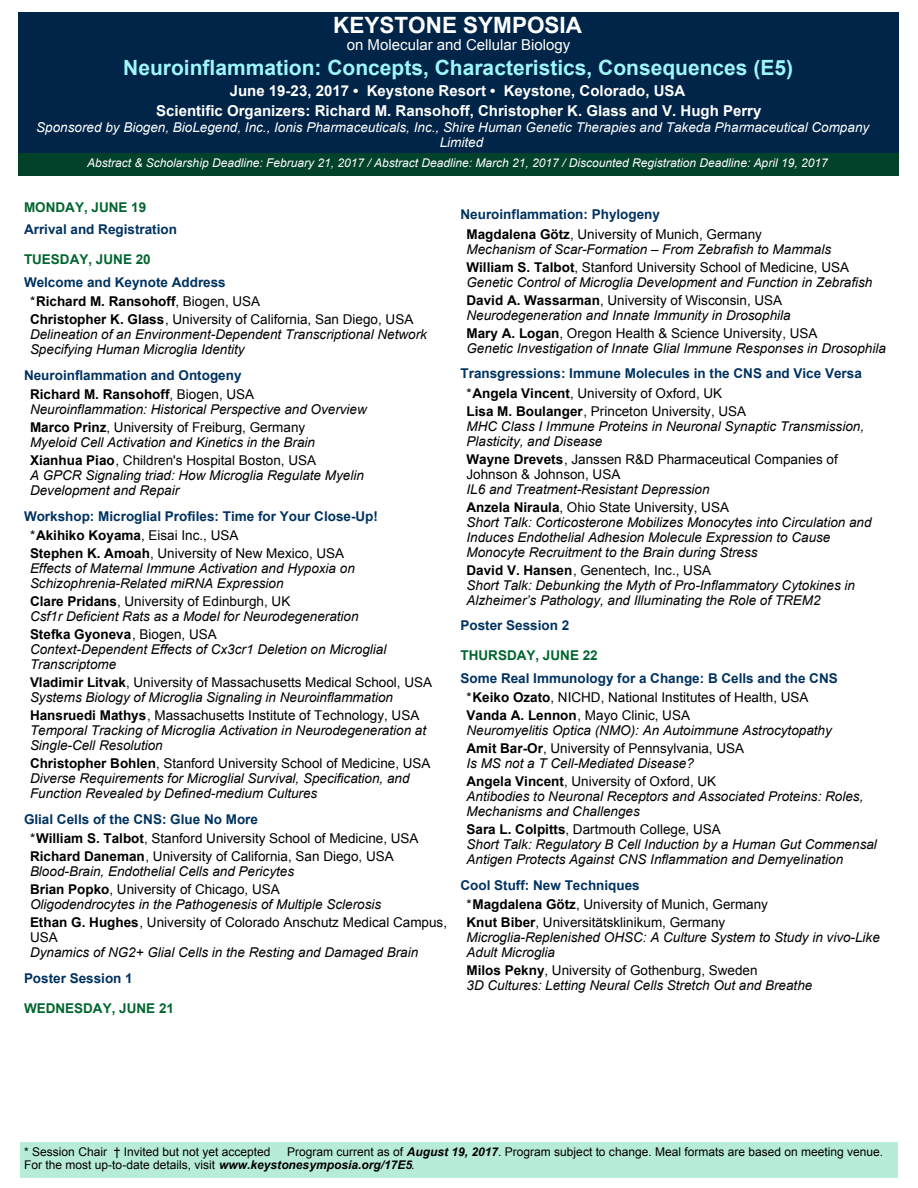
<style>
.page{position:relative;width:918px;height:1188px;background:#fff}
.page>*{position:absolute;margin:0;border:0;box-sizing:border-box;transform-origin:0 0}
.t1{font:700 22.5px "Arial";color:#fff}
.t2{font:700 21px "Arial";color:#9df7fd}
.t3{font:700 15px/19.5px "Arial";color:#fff;text-align:center}
.t4{font:15px "Arial";color:#fff}
.t5{font:italic 13.5px/15px "Arial";color:#000}
.t6{font:700 13.5px/19.5px "Arial";color:#003260}
.t7{font:13.5px/19.5px "Arial";color:#000}
.t8{font:italic 13.5px/15px "Arial";color:#fff}
.t9{font:700 13.5px "Arial";color:#00652e}
.t10{font:12px/13.5px "Arial";color:#000}
.t11{font:italic 12px "Arial";color:#fff}
.s1{font-weight:400;color:#000}
.s2{color:#000}
.s3{font-weight:700;font-style:normal}
.s4{font-style:normal}
.s5{font-weight:700;color:#003260}
.s6{font-weight:700}
.s7{font-weight:700;font-style:italic}
</style>
<div class="page">
<div style="left:20px;top:1142px;width:877px;height:36px;background:#b7ecd8"></div>
<div style="left:18px;top:12px;width:881px;height:141px;background:#012548"></div>
<div style="left:18px;top:153px;width:881px;height:23px;background:#02412a"></div>
<h1 class="t1" style="left:333px;top:17px;width:250px">KEYSTONE SYMPOSIA</h1>
<p class="t4" style="left:347px;top:39px;width:225px">on Molecular and Cellular Biology</p>
<h2 class="t2" style="left:123px;top:60px;width:671px">Neuroinflammation: Concepts, Characteristics, Consequences (E5)</h2>
<p class="t3" style="left:156px;top:82px;width:607px">June 19-23, 2017 • Keystone Resort • Keystone, Colorado, USA<br>Scientific Organizers: Richard M. Ransohoff, Christopher K. Glass and V. Hugh Perry</p>
<p class="t8" style="left:440px;top:121px;width:431px;text-indent:-404px">Sponsored by Biogen, BioLegend, Inc., Ionis Pharmaceuticals, Inc., Shire Human Genetic Therapies and Takeda Pharmaceutical Company<br>Limited</p>
<p class="t11" style="left:87px;top:158px;width:742px">Abstract &amp; Scholarship Deadline: February 21, 2017 / Abstract Deadline: March 21, 2017 / Discounted Registration Deadline: April 19, 2017</p>
<p class="t9" style="left:24px;top:202px;width:124px">MONDAY, JUNE 19</p>
<p class="t6" style="left:24px;top:221px;width:155px">Arrival and Registration</p>
<p class="t9" style="left:24px;top:254px;width:128px">TUESDAY, JUNE 20</p>
<p class="t6" style="left:30px;top:273px;width:232px;text-indent:-6px">Welcome and Keynote Address <span class="s1">*</span><span class="s2">Richard M. Ransohoff</span><span class="s1">, Biogen, USA</span></p>
<p class="t5" style="left:30px;top:313px;width:398px"><span class="s3">Christopher K. Glass</span><span class="s4">, University of California, San Diego, USA<br></span>Delineation of an Environment-Dependent Transcriptional Network<br>Specifying Human Microglia Identity</p>
<p class="t6" style="left:30px;top:366px;width:226px;text-indent:-6px">Neuroinflammation and Ontogeny<br><span class="s2">Richard M. Ransohoff</span><span class="s1">, Biogen, USA</span></p>
<p class="t5" style="left:30px;top:401px;width:338px;line-height:18px">Neuroinflammation: Historical Perspective and Overview<br><span class="s3">Marco Prinz</span><span class="s4">, University of Freiburg, Germany</span></p>
<p class="t5" style="left:30px;top:434px;width:288px;line-height:18px">Myeloid Cell Activation and Kinetics in the Brain<br><span class="s3">Xianhua Piao</span><span class="s4">, Children's Hospital Boston, USA</span></p>
<p class="t5" style="left:30px;top:469px;width:335px">A GPCR Signaling triad: How Microglia Regulate Myelin<br>Development and Repair</p>
<p class="t6" style="left:30px;top:507px;width:350px;text-indent:-6px">Workshop: Microglial Profiles: Time for Your Close-Up! <span class="s1">*</span><span class="s2">Akihiko Koyama</span><span class="s1">, Eisai Inc., USA</span></p>
<p class="t5" style="left:30px;top:547px;width:326px"><span class="s3">Stephen K. Amoah</span><span class="s4">, University of New Mexico, USA<br></span>Effects of Maternal Immune Activation and Hypoxia on<br>Schizophrenia-Related miRNA Expression</p>
<p class="t5" style="left:30px;top:595px;width:330px"><span class="s3">Clare Pridans</span><span class="s4">, University of Edinburgh, UK<br></span>Csf1r Deficient Rats as a Model for Neurodegeneration</p>
<p class="t5" style="left:30px;top:628px;width:358px"><span class="s3">Stefka Gyoneva</span><span class="s4">, Biogen, USA<br></span>Context-Dependent Effects of Cx3cr1 Deletion on Microglial<br>Transcriptome</p>
<p class="t5" style="left:30px;top:676px;width:404px"><span class="s3">Vladimir Litvak</span><span class="s4">, University of Massachusetts Medical School, USA<br></span>Systems Biology of Microglia Signaling in Neuroinflammation</p>
<p class="t5" style="left:30px;top:709px;width:398px"><span class="s3">Hansruedi Mathys</span><span class="s4">, Massachusetts Institute of Technology, USA<br></span>Temporal Tracking of Microglia Activation in Neurodegeneration at<br>Single-Cell Resolution</p>
<p class="t5" style="left:30px;top:757px;width:402px"><span class="s3">Christopher Bohlen</span><span class="s4">, Stanford University School of Medicine, USA<br></span>Diverse Requirements for Microglial Survival, Specification, and<br>Function Revealed by Defined-medium Cultures</p>
<p class="t7" style="left:30px;top:810px;width:390px;text-indent:-6px"><span class="s5">Glial Cells of the CNS: Glue No More<br></span>*<span class="s6">William S. Talbot</span>, Stanford University School of Medicine, USA</p>
<p class="t5" style="left:30px;top:850px;width:365px"><span class="s3">Richard Daneman</span><span class="s4">, University of California, San Diego, USA<br></span>Blood-Brain, Endothelial Cells and Pericytes</p>
<p class="t5" style="left:30px;top:883px;width:353px"><span class="s3">Brian Popko</span><span class="s4">, University of Chicago, USA<br></span>Oligodendrocytes in the Pathogenesis of Multiple Sclerosis</p>
<p class="t7" style="left:30px;top:916px;width:419px;line-height:15px"><span class="s6">Ethan G. Hughes</span>, University of Colorado Anschutz Medical Campus,<br>USA</p>
<p class="t5" style="left:30px;top:946px;width:390px">Dynamics of NG2+ Glial Cells in the Resting and Damaged Brain</p>
<p class="t6" style="left:24px;top:969px;width:110px">Poster Session 1</p>
<p class="t9" style="left:24px;top:1003px;width:152px">WEDNESDAY, JUNE 21</p>
<p class="t6" style="left:466px;top:206px;width:297px;text-indent:-6px">Neuroinflammation: Phylogeny<br><span class="s2">Magdalena Götz</span><span class="s1">, University of Munich, Germany</span></p>
<p class="t5" style="left:466px;top:241px;width:384px;line-height:18px">Mechanism of Scar-Formation – From Zebrafish to Mammals<br><span class="s3">William S. Talbot</span><span class="s4">, Stanford University School of Medicine, USA</span></p>
<p class="t5" style="left:466px;top:274px;width:407px;line-height:18px">Genetic Control of Microglia Development and Function in Zebrafish<br><span class="s3">David A. Wassarman</span><span class="s4">, University of Wisconsin, USA</span></p>
<p class="t5" style="left:466px;top:307px;width:353px;line-height:18px">Neurodegeneration and Innate Immunity in Drosophila<br><span class="s3">Mary A. Logan</span><span class="s4">, Oregon Health &amp; Science University, USA</span></p>
<p class="t5" style="left:466px;top:341px;width:421px">Genetic Investigation of Innate Glial Immune Responses in Drosophila</p>
<p class="t6" style="left:466px;top:365px;width:397px;text-indent:-6px">Transgressions: Immune Molecules in the CNS and Vice Versa <span class="s1">*</span><span class="s2">Angela Vincent</span><span class="s1">, University of Oxford, UK</span></p>
<p class="t5" style="left:466px;top:404px;width:399px"><span class="s3">Lisa M. Boulanger</span><span class="s4">, Princeton University, USA<br></span>MHC Class I Immune Proteins in Neuronal Synaptic Transmission,<br>Plasticity, and Disease</p>
<p class="t7" style="left:466px;top:453px;width:373px;line-height:15px"><span class="s6">Wayne Drevets</span>, Janssen R&amp;D Pharmaceutical Companies of<br>Johnson &amp; Johnson, USA</p>
<p class="t5" style="left:466px;top:481px;width:264px;line-height:18px">IL6 and Treatment-Resistant Depression<br><span class="s3">Anzela Niraula</span><span class="s4">, Ohio State University, USA</span></p>
<p class="t5" style="left:466px;top:515px;width:407px">Short Talk: Corticosterone Mobilizes Monocytes into Circulation and<br>Induces Endothelial Adhesion Molecule Expression to Cause<br>Monocyte Recruitment to the Brain during Stress</p>
<p class="t5" style="left:466px;top:563px;width:390px"><span class="s3">David V. Hansen</span><span class="s4">, Genentech, Inc., USA<br></span>Short Talk: Debunking the Myth of Pro-Inflammatory Cytokines in<br>Alzheimer’s Pathology, and Illuminating the Role of TREM2</p>
<p class="t6" style="left:460px;top:617px;width:110px">Poster Session 2</p>
<p class="t9" style="left:460px;top:650px;width:139px">THURSDAY, JUNE 22</p>
<p class="t6" style="left:466px;top:669px;width:373px;text-indent:-6px">Some Real Immunology for a Change: B Cells and the CNS <span class="s1">*</span><span class="s2">Keiko Ozato</span><span class="s1">, NICHD, National Institutes of Health, USA</span></p>
<p class="t5" style="left:466px;top:709px;width:367px"><span class="s3">Vanda A. Lennon</span><span class="s4">, Mayo Clinic, USA<br></span>Neuromyelitis Optica (NMO): An Autoimmune Astrocytopathy</p>
<p class="t5" style="left:466px;top:742px;width:279px"><span class="s3">Amit Bar-Or</span><span class="s4">, University of Pennsylvania, USA<br></span>Is MS not a T Cell-Mediated Disease?</p>
<p class="t5" style="left:466px;top:775px;width:398px"><span class="s3">Angela Vincent</span><span class="s4">, University of Oxford, UK<br></span>Antibodies to Neuronal Receptors and Associated Proteins: Roles,<br>Mechanisms and Challenges</p>
<p class="t5" style="left:466px;top:823px;width:412px"><span class="s3">Sara L. Colpitts</span><span class="s4">, Dartmouth College, USA<br></span>Short Talk: Regulatory B Cell Induction by a Human Gut Commensal<br>Antigen Protects Against CNS Inflammation and Demyelination</p>
<p class="t7" style="left:466px;top:876px;width:303px;text-indent:-6px"><span class="s5">Cool Stuff: New Techniques<br></span>*<span class="s6">Magdalena Götz</span>, University of Munich, Germany</p>
<p class="t5" style="left:466px;top:916px;width:415px"><span class="s3">Knut Biber</span><span class="s4">, Universitätsklinikum, Germany<br></span>Microglia-Replenished OHSC: A Culture System to Study in vivo-Like<br>Adult Microglia</p>
<p class="t5" style="left:466px;top:964px;width:347px"><span class="s3">Milos Pekny</span><span class="s4">, University of Gothenburg, Sweden<br></span>3D Cultures: Letting Neural Cells Stretch Out and Breathe</p>
<p class="t10" style="left:24px;top:1146px;width:248px">* Session Chair † Invited but not yet accepted</p>
<p class="t10" style="left:24px;top:1146px;width:860px;text-indent:263px">Program current as of <span class="s7">August 19, 2017</span>. Program subject to change. Meal formats are based on meeting venue.<br>For the most up-to-date details, visit <span class="s7">www.keystonesymposia.org/17E5</span>.</p>
</div>
